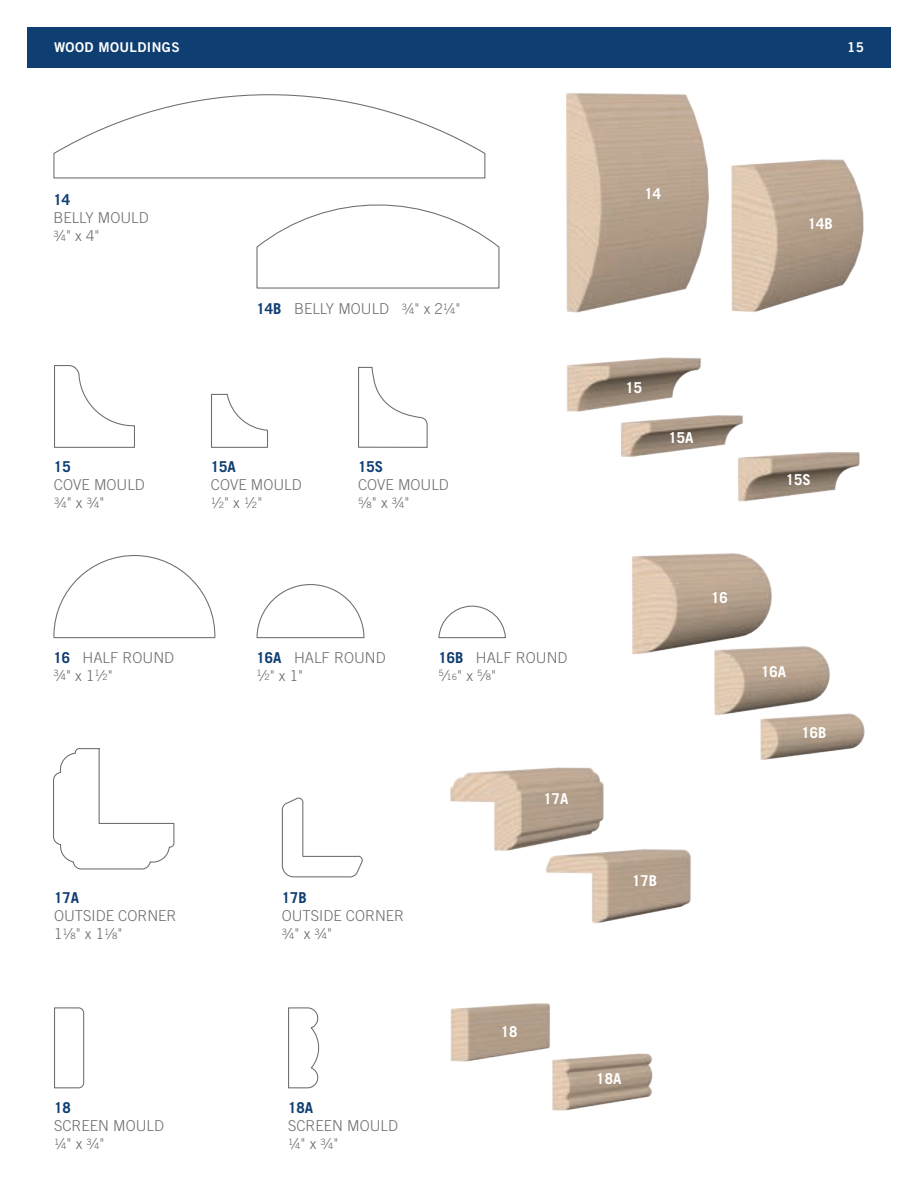
<style>
.page{position:relative;width:918px;height:1188px;background:#fff}
.page>*{position:absolute;margin:0;border:0;box-sizing:border-box;transform-origin:0 0}
.t1{font:300 15px/18px "Trade Gothic LT Std";color:#6c6d70}
.t2{font:700 15px "Trade Gothic LT Std";color:#fff}
.t3{font:700 15px "Trade Gothic LT Std";color:#0f3e72}
.t4{font:13.5px "Trade Gothic LT Std Bd 2";letter-spacing:.03em;color:#fff}
.t5{font:8.7px "Trade Gothic LT Std";color:#6c6d70}
.s1{font-weight:400}
.s2{font-weight:400;font-size:8.7px}
.s3{font-size:15px}
.s4{font-weight:300;font-size:15px}
.s5{font-weight:700;color:#0f3e72}
</style>
<div class="page">
<div style="left:27px;top:27px;width:864px;height:41px;background:#0f3e72"></div>
<svg style="left:288px;top:1007px;width:32px;height:82px"></svg>
<svg style="left:54px;top:1007px;width:31px;height:82px"></svg>
<svg style="left:282px;top:797px;width:81px;height:81px"></svg>
<svg style="left:438px;top:605px;width:68px;height:34px"></svg>
<svg style="left:256px;top:584px;width:109px;height:55px"></svg>
<svg style="left:53px;top:555px;width:163px;height:84px"></svg>
<svg style="left:211px;top:393px;width:57px;height:55px"></svg>
<svg style="left:54px;top:365px;width:81px;height:83px"></svg>
<svg style="left:256px;top:204px;width:244px;height:85px"></svg>
<svg style="left:53px;top:94px;width:433px;height:85px"></svg>
<img style="left:566px;top:357px;width:135px;height:55px">
<img style="left:604px;top:396px;width:139px;height:61px">
<img style="left:730px;top:434px;width:130px;height:68px">
<img style="left:632px;top:553px;width:140px;height:102px">
<img style="left:695px;top:631px;width:135px;height:85px">
<img style="left:739px;top:694px;width:126px;height:66px">
<img style="left:450px;top:767px;width:154px;height:84px">
<img style="left:526px;top:829px;width:165px;height:95px">
<img style="left:450px;top:1003px;width:100px;height:59px">
<img style="left:533px;top:1034px;width:120px;height:77px">
<svg style="left:53px;top:748px;width:122px;height:122px"></svg>
<svg style="left:358px;top:366px;width:70px;height:82px"></svg>
<img style="left:566px;top:93px;width:140px;height:220px">
<img style="left:706px;top:159px;width:158px;height:153px">
<p class="t4" style="left:54px;top:39px;width:127px">WOOD MOULDINGS</p>
<p class="t4" style="left:847px;top:39px;width:18px">15</p>
<p class="t3" style="left:53px;top:190px;width:18px">14</p>
<p class="t1" style="left:53px;top:208px;width:97px">BELLY MOULD<br><sup>3</sup><span class="s1">⁄</span><span class="s2">4</span>" x 4"</p>
<p class="t3" style="left:54px;top:457px;width:18px">15</p>
<p class="t1" style="left:54px;top:475px;width:92px">COVE MOULD</p>
<p class="t5" style="left:54px;top:497px;width:52px">3<span class="s3">⁄</span>4<span class="s4">" x</span> 3<span class="s3">⁄</span>4<span class="s4">"</span></p>
<p class="t1" style="left:53px;top:648px;width:122px"><span class="s5">16</span> HALF ROUND</p>
<p class="t5" style="left:53px;top:670px;width:61px">3<span class="s3">⁄</span>4<span class="s4">" x 1</span>1<span class="s3">⁄</span>2<span class="s4">"</span></p>
<p class="t3" style="left:54px;top:889px;width:27px">17A</p>
<p class="t1" style="left:54px;top:907px;width:124px">OUTSIDE CORNER<br>1<sup>1</sup><span class="s1">⁄</span><span class="s2">8</span>" x 1<sup>1</sup><span class="s1">⁄</span><span class="s2">8</span>"</p>
<p class="t3" style="left:54px;top:1098px;width:18px">18</p>
<p class="t1" style="left:54px;top:1116px;width:112px">SCREEN MOULD</p>
<p class="t5" style="left:54px;top:1138px;width:52px">1<span class="s3">⁄</span>4<span class="s4">" x</span> 3<span class="s3">⁄</span>4<span class="s4">"</span></p>
<p class="t1" style="left:256px;top:300px;width:206px"><span class="s5">14B</span> BELLY MOULD <sup>3</sup><span class="s1">⁄</span><span class="s2">4</span>" x 2<sup>1</sup><span class="s1">⁄</span><span class="s2">4</span>"</p>
<p class="t3" style="left:211px;top:457px;width:27px">15A</p>
<p class="t1" style="left:211px;top:475px;width:92px">COVE MOULD</p>
<p class="t5" style="left:211px;top:497px;width:53px">1<span class="s3">⁄</span>2<span class="s4">" x</span> 1<span class="s3">⁄</span>2<span class="s4">"</span></p>
<p class="t3" style="left:358px;top:457px;width:27px">15S</p>
<p class="t1" style="left:358px;top:475px;width:92px">COVE MOULD</p>
<p class="t5" style="left:358px;top:497px;width:53px">5<span class="s3">⁄</span>8<span class="s4">" x</span> 3<span class="s3">⁄</span>4<span class="s4">"</span></p>
<p class="t1" style="left:256px;top:648px;width:131px"><span class="s5">16A</span> HALF ROUND<br><sup>1</sup><span class="s1">⁄</span><span class="s2">2</span>" x 1"</p>
<p class="t1" style="left:438px;top:648px;width:131px"><span class="s5">16B</span> HALF ROUND</p>
<p class="t5" style="left:438px;top:672px;width:59px">5<span class="s3">⁄</span>16<span class="s4">" x</span> 5<span class="s3">⁄</span>8<span class="s4">"</span></p>
<p class="t2" style="left:644px;top:185px;width:18px">14</p>
<p class="t2" style="left:626px;top:378px;width:18px">15</p>
<p class="t2" style="left:669px;top:428px;width:27px">15A</p>
<p class="t2" style="left:711px;top:589px;width:18px">16</p>
<p class="t3" style="left:282px;top:889px;width:27px">17B</p>
<p class="t1" style="left:282px;top:907px;width:124px">OUTSIDE CORNER</p>
<p class="t5" style="left:282px;top:929px;width:52px">3<span class="s3">⁄</span>4<span class="s4">" x</span> 3<span class="s3">⁄</span>4<span class="s4">"</span></p>
<p class="t3" style="left:288px;top:1098px;width:27px">18A</p>
<p class="t1" style="left:288px;top:1116px;width:112px">SCREEN MOULD</p>
<p class="t5" style="left:288px;top:1138px;width:52px">1<span class="s3">⁄</span>4<span class="s4">" x</span> 3<span class="s3">⁄</span>4<span class="s4">"</span></p>
<p class="t2" style="left:543px;top:789px;width:27px">17A</p>
<p class="t2" style="left:632px;top:872px;width:27px">17B</p>
<p class="t2" style="left:501px;top:1023px;width:18px">18</p>
<p class="t2" style="left:596px;top:1069px;width:27px">18A</p>
<p class="t2" style="left:808px;top:214px;width:27px">14B</p>
<p class="t2" style="left:786px;top:471px;width:27px">15S</p>
<p class="t2" style="left:761px;top:662px;width:27px">16A</p>
<p class="t2" style="left:801px;top:723px;width:27px">16B</p>
</div>
